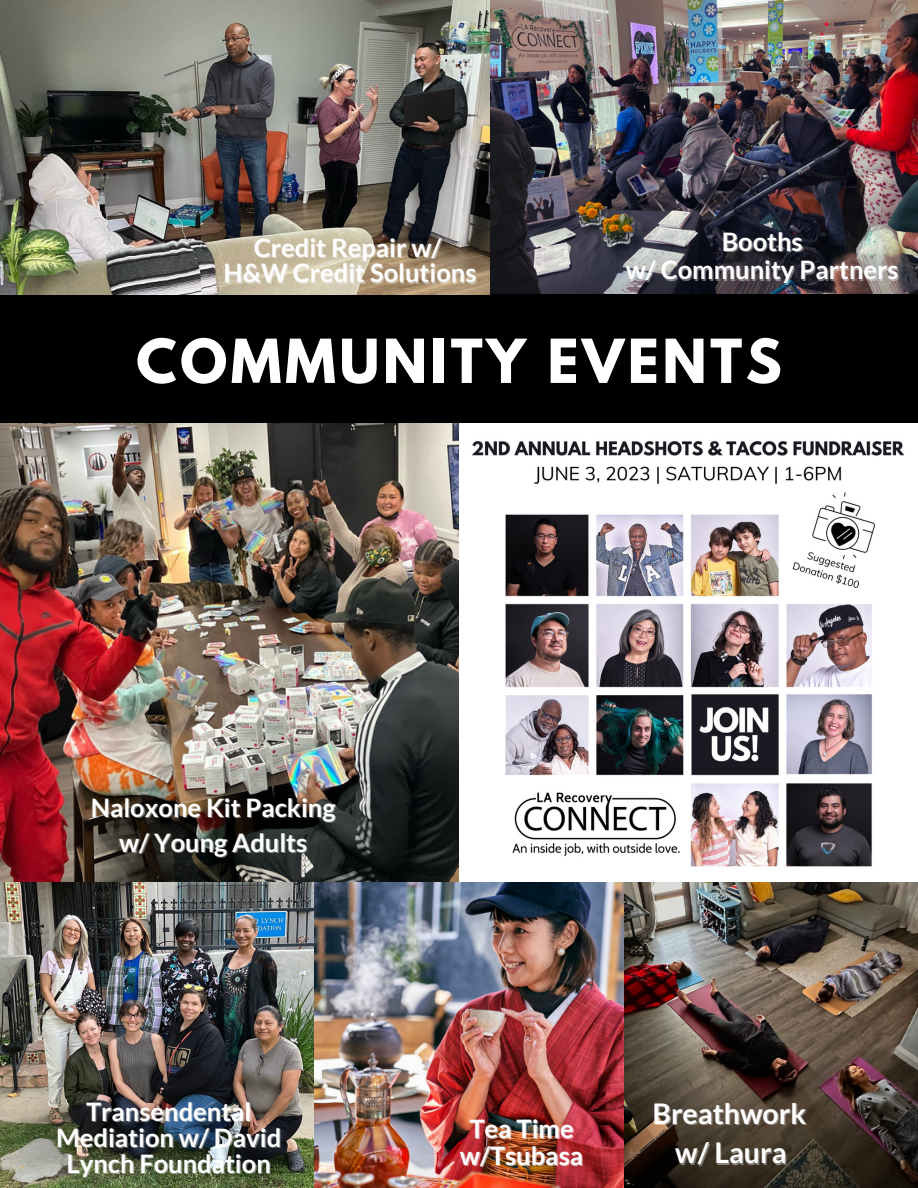
<style>
.page{position:relative;width:918px;height:1188px;background:#000}
.page>*{position:absolute;margin:0;border:0;box-sizing:border-box;transform-origin:0 0}
.t1{font:700 53.7px "League Spartan";letter-spacing:.065em;color:#fff}
.t2{font:700 28.5px "Lato";color:#fff}
.t3{font:700 25.5px "Lato";color:#fff}
</style>
<div class="page">
<img style="left:624px;top:882px;width:294px;height:306px">
<img style="left:0;top:423px;width:918px;height:459px">
<img style="left:489px;top:0;width:429px;height:294px">
<img style="left:0;top:0;width:489px;height:295px">
<img style="left:0;top:882px;width:624px;height:306px">
<p class="t3" style="left:254px;top:231px;width:189px">Credit Repair w/</p>
<p class="t3" style="left:224px;top:257px;width:254px">H&amp;W Credit Solutions</p>
<p class="t3" style="left:722px;top:226px;width:83px">Booths</p>
<p class="t3" style="left:626px;top:254px;width:274px">w/ Community Partners</p>
<p class="t1" style="left:136px;top:335px;width:647px">COMMUNITY EVENTS</p>
<p class="t3" style="left:91px;top:792px;width:246px">Naloxone Kit Packing</p>
<p class="t3" style="left:119px;top:827px;width:190px">w/ Young Adults</p>
<p class="t3" style="left:86px;top:1096px;width:167px">Transendental</p>
<p class="t3" style="left:56px;top:1122px;width:227px">Mediation w/ David</p>
<p class="t3" style="left:67px;top:1147px;width:206px">Lynch Foundation</p>
<p class="t3" style="left:469px;top:1112px;width:106px">Tea Time</p>
<p class="t3" style="left:460px;top:1139px;width:125px">w/Tsubasa</p>
<p class="t2" style="left:652px;top:1096px;width:155px">Breathwork</p>
<p class="t2" style="left:675px;top:1135px;width:113px">w/ Laura</p>
</div>
